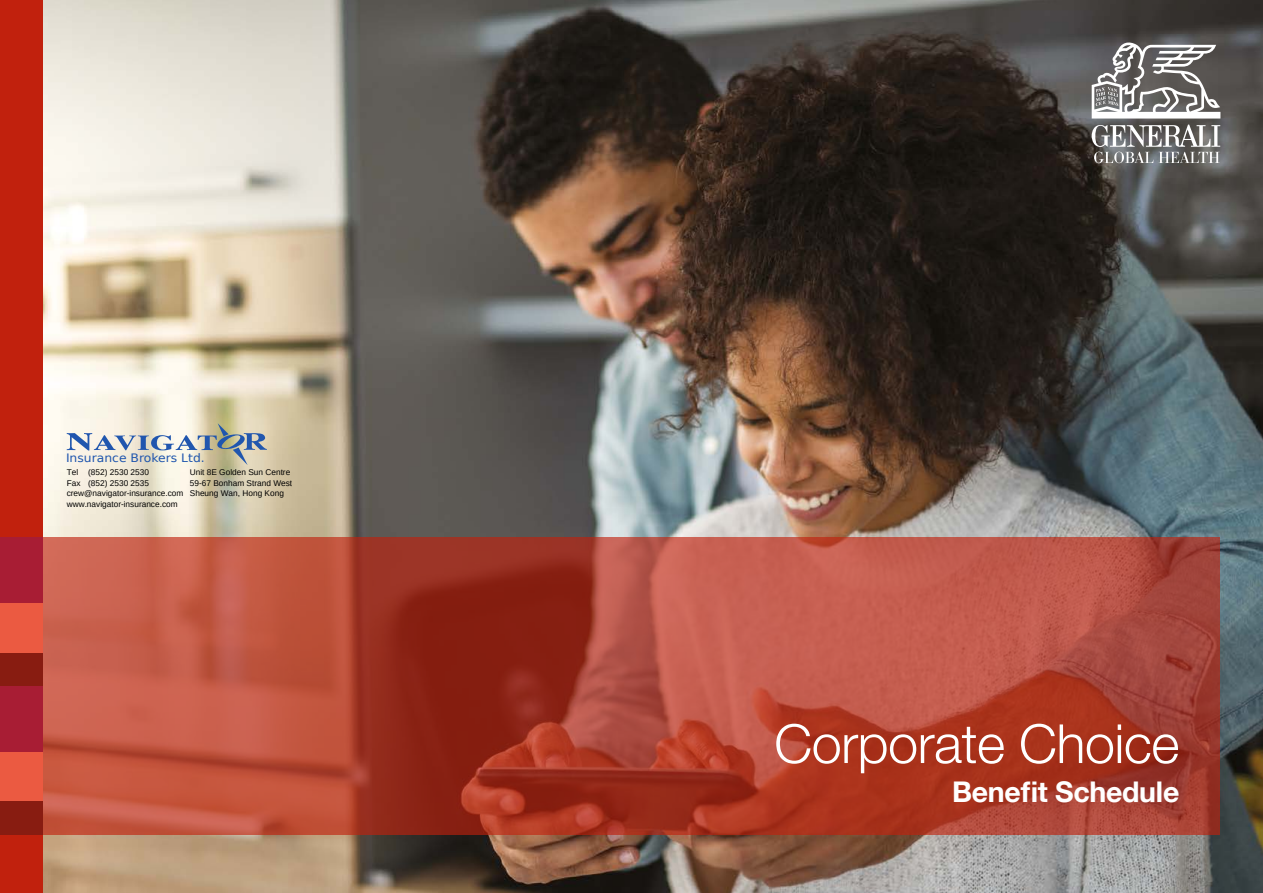
<style>
.page{position:relative;width:1263px;height:893px;background:#fff}
.page>*{position:absolute;margin:0;border:0;box-sizing:border-box;transform-origin:0 0}
.t1{font:300 54px "Helvetica Neue";letter-spacing:-.01em;color:#fff}
.t2{font:700 28.5px "Helvetica Neue";letter-spacing:-.01em;color:#fff}
.t3{font:11.55px "DejaVu Sans";color:#2056ae;scale:1.07 1}
.t4{font:8.25px/10.5px "Liberation Sans";color:#000}
</style>
<div class="page">
<img style="left:43px;top:0;width:1220px;height:893px">
<svg style="left:43px;top:538px;width:1177px;height:297px;background:#b14737"></svg>
<div style="left:0;top:0;width:43px;height:893px;background:#c1210d"></div>
<div style="left:0;top:538px;width:43px;height:66px;background:#a81d34"></div>
<div style="left:0;top:604px;width:43px;height:49px;background:#eb5a41"></div>
<div style="left:0;top:653px;width:43px;height:33px;background:#881c11"></div>
<div style="left:0;top:686px;width:43px;height:66px;background:#a81d34"></div>
<div style="left:0;top:752px;width:43px;height:50px;background:#eb5a41"></div>
<div style="left:0;top:802px;width:43px;height:33px;background:#881c11"></div>
<svg style="left:1092px;top:42px;width:128px;height:77px"></svg>
<svg style="left:1092px;top:125px;width:128px;height:38px"></svg>
<svg style="left:67px;top:423px;width:200px;height:42px;background:#cccec8"></svg>
<h3 class="t3" style="left:66px;top:451px;width:131px">Insurance Brokers Ltd.</h3>
<p class="t4" style="left:67px;top:467px;width:84px">Tel (852) 2530 2530</p>
<p class="t4" style="left:190px;top:467px;width:102px">Unit 8E Golden Sun Centre</p>
<p class="t4" style="left:67px;top:478px;width:84px">Fax (852) 2530 2535</p>
<p class="t4" style="left:67px;top:478px;width:227px;text-indent:123px">59-67 Bonham Strand West crew@navigator-insurance.com Sheung Wan, Hong Kong www.navigator-insurance.com</p>
<h1 class="t1" style="left:774px;top:700px;width:407px">Corporate Choice</h1>
<h2 class="t2" style="left:952px;top:769px;width:229px">Benefit Schedule</h2>
</div>
